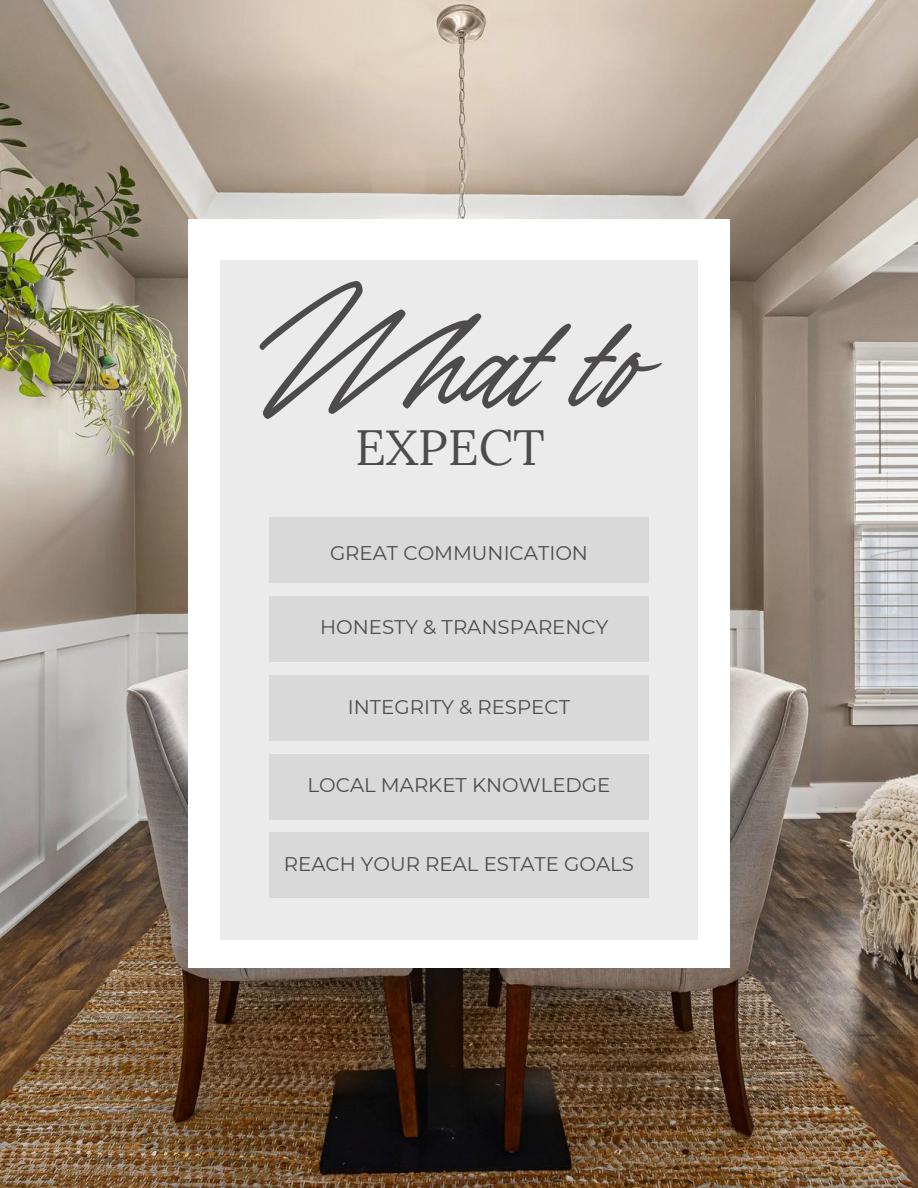
<style>
.page{position:relative;width:918px;height:1188px;background:#fff}
.page>*{position:absolute;margin:0;border:0;box-sizing:border-box;transform-origin:0 0}
.t1{font:117.15px "TY Script";color:#4d4b4b}
.t2{font:49.5px "Lora";color:#4d4b4b}
.t3{font:19.8px "Montserrat";color:#4d4b4b}
</style>
<div class="page">
<img style="left:0;top:0;width:918px;height:1188px">
<div style="left:188px;top:219px;width:542px;height:749px;background:#fff"></div>
<div style="left:220px;top:260px;width:478px;height:680px;background:#ebebeb"></div>
<div style="left:269px;top:517px;width:380px;height:65px;background:#d9d9d9"></div>
<div style="left:269px;top:596px;width:380px;height:65px;background:#d9d9d9"></div>
<div style="left:269px;top:675px;width:380px;height:65px;background:#d9d9d9"></div>
<div style="left:269px;top:754px;width:380px;height:65px;background:#d9d9d9"></div>
<div style="left:269px;top:833px;width:380px;height:65px;background:#d9d9d9"></div>
<h1 class="t1" style="left:260px;top:292px;width:213px">W</h1>
<h2 class="t2" style="left:355px;top:415px;width:191px">EXPECT</h2>
<h1 class="t1" style="left:410px;top:292px;width:229px">hat to</h1>
<p class="t3" style="left:330px;top:541px;width:259px">GREAT COMMUNICATION</p>
<p class="t3" style="left:320px;top:615px;width:290px">HONESTY &amp; TRANSPARENCY</p>
<p class="t3" style="left:348px;top:694px;width:224px">INTEGRITY &amp; RESPECT</p>
<p class="t3" style="left:308px;top:773px;width:304px">LOCAL MARKET KNOWLEDGE</p>
<p class="t3" style="left:284px;top:852px;width:352px">REACH YOUR REAL ESTATE GOALS</p>
</div>
